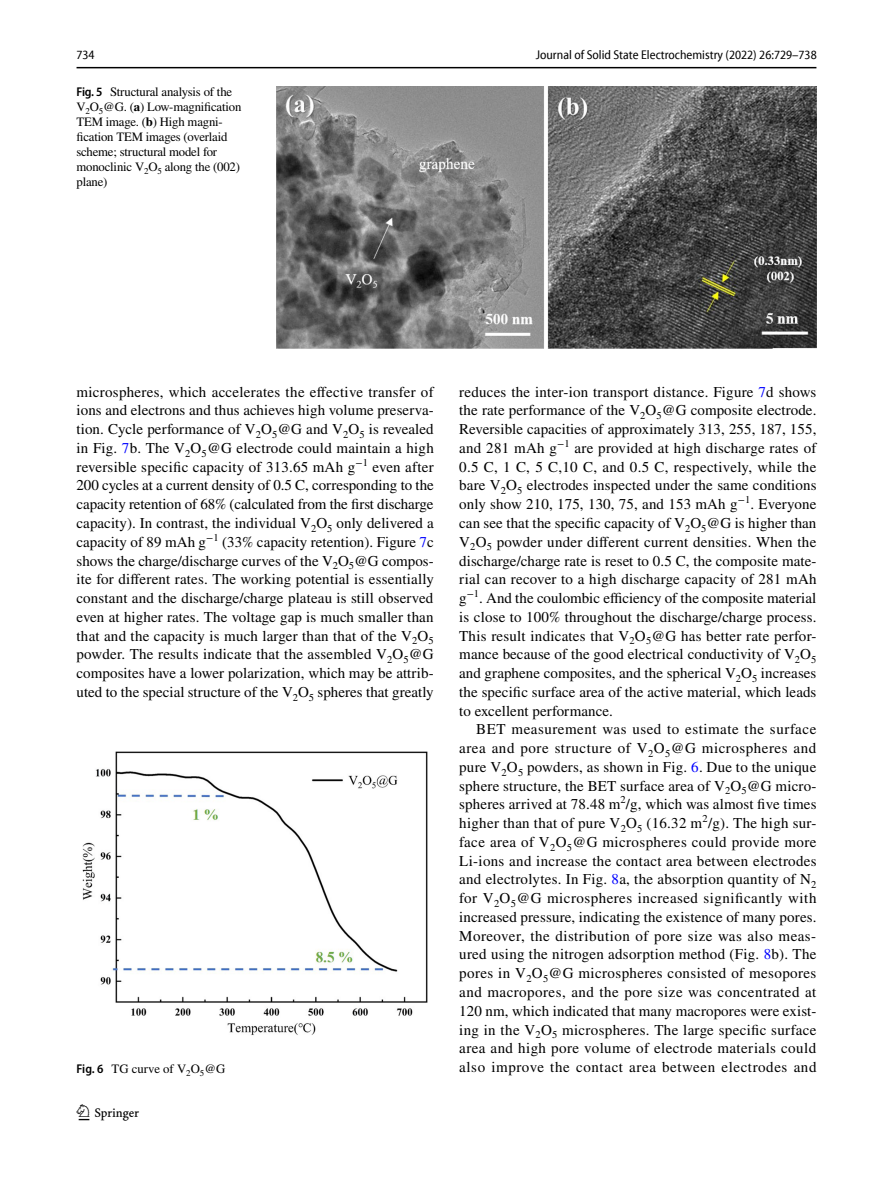
<style>
.page{position:relative;width:893px;height:1187px;background:#fff}
.page>*{position:absolute;margin:0;border:0;box-sizing:border-box;transform-origin:0 0}
.t1{font:22.5px "Springnew Regular 2";color:#000}
.t2{font:15px/18.8px "STIX";letter-spacing:.005em;color:#000;text-align:justify}
.t3{font:12.75px/15px "STIX";letter-spacing:-.015em;color:#000}
.t4{font:semi-condensed 12.75px "Myriad Pro Unic";color:#000}
.s1{font-family:"Myriad Pro";font-weight:600;font-stretch:semi-condensed}
.s2{font-weight:700}
.s3{color:#00f}
</style>
<div class="page">
<hr style="left:77px;top:67px;width:739px;height:1px;background:#000">
<img style="left:276px;top:87px;width:540px;height:261px">
<img style="left:82px;top:751px;width:346px;height:284px">
<p class="t4" style="left:76px;top:50px;width:20px">734</p>
<p class="t4" style="left:536px;top:50px;width:282px">Journal of Solid State Electrochemistry (2022) 26:729–738</p>
<p class="t3" style="left:77px;top:85px;width:166px"><span class="s1">Fig. 5</span> Structural analysis of the<br>V<sub>2</sub>O<sub>5</sub>@G. (<span class="s2">a</span>) Low-magnification<br>TEM image. (<span class="s2">b</span>) High magni&shy;fication TEM images (overlaid scheme; structural model for monoclinic V<sub>2</sub>O<sub>5</sub> along the (002) plane)</p>
<p class="t2" style="left:77px;top:383px;width:359px">microspheres, which accelerates the effective transfer of ions and electrons and thus achieves high volume preserva&shy;tion. Cycle performance of V<sub>2</sub>O<sub>5</sub>@G and V<sub>2</sub>O<sub>5</sub> is revealed in Fig. <span class="s3">7</span>b. The V<sub>2</sub>O<sub>5</sub>@G electrode could maintain a high reversible specific capacity of 313.65 mAh g<sup>−1</sup> even after 200 cycles at a current density of 0.5 C, corresponding to the capacity retention of 68% (calculated from the first discharge capacity). In contrast, the individual V<sub>2</sub>O<sub>5</sub> only delivered a capacity of 89 mAh g<sup>−1</sup> (33% capacity retention). Figure <span class="s3">7</span>c shows the charge/discharge curves of the V<sub>2</sub>O<sub>5</sub>@G compos&shy;ite for different rates. The working potential is essentially constant and the discharge/charge plateau is still observed even at higher rates. The voltage gap is much smaller than that and the capacity is much larger than that of the V<sub>2</sub>O<sub>5 </sub>powder. The results indicate that the assembled V<sub>2</sub>O<sub>5</sub>@G composites have a lower polarization, which may be attrib&shy;uted to the special structure of the V<sub>2</sub>O<sub>5</sub> spheres that greatly</p>
<p class="t2" style="left:459px;top:383px;width:359px">reduces the inter-ion transport distance. Figure <span class="s3">7</span>d shows the rate performance of the V<sub>2</sub>O<sub>5</sub>@G composite electrode.<br>Reversible capacities of approximately 313, 255, 187, 155, and 281 mAh g<sup>−1</sup> are provided at high discharge rates of 0.5 C, 1 C, 5 C,10 C, and 0.5 C, respectively, while the bare V<sub>2</sub>O<sub>5</sub> electrodes inspected under the same conditions only show 210, 175, 130, 75, and 153 mAh g<sup>−1</sup>. Everyone can see that the specific capacity of V<sub>2</sub>O<sub>5</sub>@G is higher than V<sub>2</sub>O<sub>5</sub> powder under different current densities. When the discharge/charge rate is reset to 0.5 C, the composite mate&shy;rial can recover to a high discharge capacity of 281 mAh g<sup>−1</sup>. And the coulombic efficiency of the composite material is close to 100% throughout the discharge/charge process.<br>This result indicates that V<sub>2</sub>O<sub>5</sub>@G has better rate perfor&shy;mance because of the good electrical conductivity of V<sub>2</sub>O<sub>5 </sub>and graphene composites, and the spherical V<sub>2</sub>O<sub>5</sub> increases the specific surface area of the active material, which leads to excellent performance.</p>
<p class="t2" style="left:459px;top:721px;width:359px;text-indent:17px">BET measurement was used to estimate the surface area and pore structure of V<sub>2</sub>O<sub>5</sub>@G microspheres and pure V<sub>2</sub>O<sub>5</sub> powders, as shown in Fig. <span class="s3">6</span>. Due to the unique sphere structure, the BET surface area of V<sub>2</sub>O<sub>5</sub>@G micro&shy;spheres arrived at 78.48 m<sup>2</sup>/g, which was almost five times higher than that of pure V<sub>2</sub>O<sub>5</sub> (16.32 m<sup>2</sup>/g). The high sur&shy;face area of V<sub>2</sub>O<sub>5</sub>@G microspheres could provide more Li-ions and increase the contact area between electrodes and electrolytes. In Fig. <span class="s3">8</span>a, the absorption quantity of N<sub>2 </sub>for V<sub>2</sub>O<sub>5</sub>@G microspheres increased significantly with increased pressure, indicating the existence of many pores.<br>Moreover, the distribution of pore size was also meas&shy;ured using the nitrogen adsorption method (Fig. <span class="s3">8</span>b). The pores in V<sub>2</sub>O<sub>5</sub>@G microspheres consisted of mesopores and macropores, and the pore size was concentrated at 120 nm, which indicated that many macropores were exist&shy;ing in the V<sub>2</sub>O<sub>5</sub> microspheres. The large specific surface area and high pore volume of electrode materials could also improve the contact area between electrodes and</p>
<p class="t3" style="left:77px;top:1062px;width:150px"><span class="s1">Fig. 6</span> TG curve of V<sub>2</sub>O<sub>5</sub>@G</p>
<h1 class="t1" style="left:79px;top:1104px;width:62px">1 3</h1>
</div>
